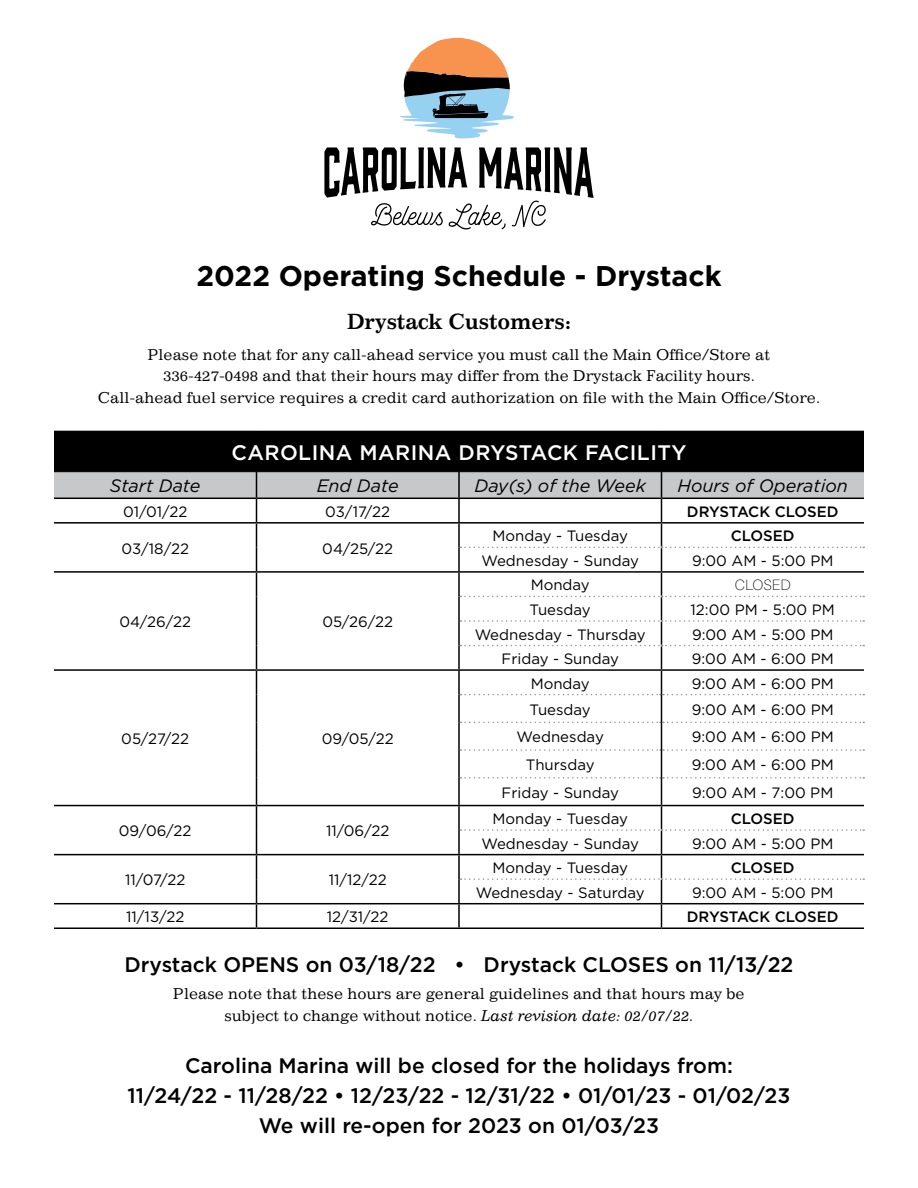
<style>
.page{position:relative;width:918px;height:1188px;background:#fff}
.page>*{position:absolute;margin:0;border:0;box-sizing:border-box;transform-origin:0 0}
.t1{font:700 28.5px "Gotham";color:#000}
.t2{font:500 21px/30px "Gotham";color:#000;text-align:center}
.t3{font:500 21px "Gotham";letter-spacing:.02em;color:#fff}
.t4{font:700 21px "Impressum";color:#000}
.t5{font:italic 18px "Gotham";color:#000}
.t6{font:15px "Gotham";color:#000}
.t7{font:15px/21.6px "Impressum";color:#000;text-align:center}
.t8{font:500 15px "Gotham";letter-spacing:-.005em;color:#000}
.t9{font:100 15px "Aileron";color:#000}
.s1{font-style:italic}
</style>
<div class="page">
<div style="left:54px;top:431px;width:810px;height:41px;background:#000"></div>
<hr style="left:54px;top:927px;width:202px;height:2px;background:#000">
<hr style="left:256px;top:927px;width:203px;height:2px;background:#000">
<hr style="left:459px;top:927px;width:203px;height:2px;background:#000">
<hr style="left:662px;top:927px;width:202px;height:2px;background:#000">
<svg style="left:54px;top:472px;width:810px;height:455px"></svg>
<hr style="left:54px;top:805px;width:202px;height:1px;background:#000">
<hr style="left:256px;top:805px;width:203px;height:1px;background:#000">
<hr style="left:459px;top:805px;width:203px;height:1px;background:#000">
<hr style="left:662px;top:805px;width:202px;height:1px;background:#000">
<svg style="left:400px;top:38px;width:114px;height:100px"></svg>
<svg style="left:324px;top:147px;width:270px;height:83px"></svg>
<h1 class="t1" style="left:196px;top:260px;width:527px">2022 Operating Schedule - Drystack</h1>
<h2 class="t4" style="left:347px;top:309px;width:225px">Drystack Customers:</h2>
<p class="t7" style="left:98px;top:343px;width:724px">Please note that for any call-ahead service you must call the Main Office/Store at<br>336-427-0498 and that their hours may differ from the Drystack Facility hours.<br>Call-ahead fuel service requires a credit card authorization on file with the Main Office/Store.</p>
<h2 class="t3" style="left:231px;top:441px;width:457px">CAROLINA MARINA DRYSTACK FACILITY</h2>
<p class="t5" style="left:110px;top:476px;width:92px">Start Date</p>
<p class="t5" style="left:317px;top:476px;width:83px">End Date</p>
<p class="t5" style="left:475px;top:476px;width:173px">Day(s) of the Week</p>
<p class="t5" style="left:677px;top:476px;width:172px">Hours of Operation</p>
<p class="t6" style="left:123px;top:503px;width:66px">01/01/22</p>
<p class="t6" style="left:325px;top:503px;width:66px">03/17/22</p>
<p class="t8" style="left:687px;top:503px;width:153px">DRYSTACK CLOSED</p>
<p class="t6" style="left:122px;top:540px;width:69px">03/18/22</p>
<p class="t6" style="left:322px;top:540px;width:72px">04/25/22</p>
<p class="t6" style="left:493px;top:528px;width:137px">Monday - Tuesday</p>
<p class="t8" style="left:731px;top:528px;width:65px">CLOSED</p>
<p class="t6" style="left:481px;top:552px;width:159px">Wednesday - Sunday</p>
<p class="t6" style="left:692px;top:552px;width:143px">9:00 AM - 5:00 PM</p>
<p class="t6" style="left:119px;top:614px;width:73px">04/26/22</p>
<p class="t6" style="left:322px;top:614px;width:72px">05/26/22</p>
<p class="t6" style="left:121px;top:730px;width:69px">05/27/22</p>
<p class="t6" style="left:322px;top:730px;width:74px">09/05/22</p>
<p class="t6" style="left:119px;top:823px;width:74px">09/06/22</p>
<p class="t6" style="left:326px;top:823px;width:65px">11/06/22</p>
<p class="t6" style="left:125px;top:872px;width:62px">11/07/22</p>
<p class="t6" style="left:329px;top:872px;width:60px">11/12/22</p>
<p class="t6" style="left:531px;top:577px;width:61px">Monday</p>
<p class="t9" style="left:735px;top:577px;width:57px">CLOSED</p>
<p class="t6" style="left:530px;top:601px;width:63px">Tuesday</p>
<p class="t6" style="left:691px;top:601px;width:146px">12:00 PM - 5:00 PM</p>
<p class="t6" style="left:475px;top:626px;width:173px">Wednesday - Thursday</p>
<p class="t6" style="left:692px;top:626px;width:143px">9:00 AM - 5:00 PM</p>
<p class="t6" style="left:502px;top:650px;width:119px">Friday - Sunday</p>
<p class="t6" style="left:692px;top:650px;width:143px">9:00 AM - 6:00 PM</p>
<p class="t6" style="left:531px;top:675px;width:61px">Monday</p>
<p class="t6" style="left:692px;top:675px;width:143px">9:00 AM - 6:00 PM</p>
<p class="t6" style="left:530px;top:701px;width:63px">Tuesday</p>
<p class="t6" style="left:692px;top:701px;width:143px">9:00 AM - 6:00 PM</p>
<p class="t6" style="left:517px;top:729px;width:89px">Wednesday</p>
<p class="t6" style="left:692px;top:729px;width:143px">9:00 AM - 6:00 PM</p>
<p class="t6" style="left:526px;top:757px;width:70px">Thursday</p>
<p class="t6" style="left:692px;top:757px;width:143px">9:00 AM - 6:00 PM</p>
<p class="t6" style="left:502px;top:784px;width:119px">Friday - Sunday</p>
<p class="t6" style="left:692px;top:784px;width:143px">9:00 AM - 7:00 PM</p>
<p class="t6" style="left:493px;top:810px;width:137px">Monday - Tuesday</p>
<p class="t8" style="left:731px;top:810px;width:65px">CLOSED</p>
<p class="t6" style="left:481px;top:835px;width:159px">Wednesday - Sunday</p>
<p class="t6" style="left:692px;top:835px;width:143px">9:00 AM - 5:00 PM</p>
<p class="t6" style="left:493px;top:860px;width:137px">Monday - Tuesday</p>
<p class="t8" style="left:731px;top:859px;width:65px">CLOSED</p>
<p class="t6" style="left:476px;top:884px;width:170px">Wednesday - Saturday</p>
<p class="t6" style="left:692px;top:884px;width:143px">9:00 AM - 5:00 PM</p>
<p class="t6" style="left:126px;top:909px;width:60px">11/13/22</p>
<p class="t6" style="left:327px;top:909px;width:63px">12/31/22</p>
<p class="t8" style="left:687px;top:908px;width:153px">DRYSTACK CLOSED</p>
<h2 class="t2" style="left:125px;top:949px;width:670px">Drystack OPENS on 03/18/22 • Drystack CLOSES on 11/13/22</h2>
<p class="t7" style="left:173px;top:983px;width:573px">Please note that these hours are general guidelines and that hours may be subject to change without notice. <span class="s1">Last revision date: 02/07/22.</span></p>
<h2 class="t2" style="left:128px;top:1050px;width:664px">Carolina Marina will be closed for the holidays from:<br>11/24/22 - 11/28/22 • 12/23/22 - 12/31/22 • 01/01/23 - 01/02/23<br>We will re-open for 2023 on 01/03/23</h2>
</div>
